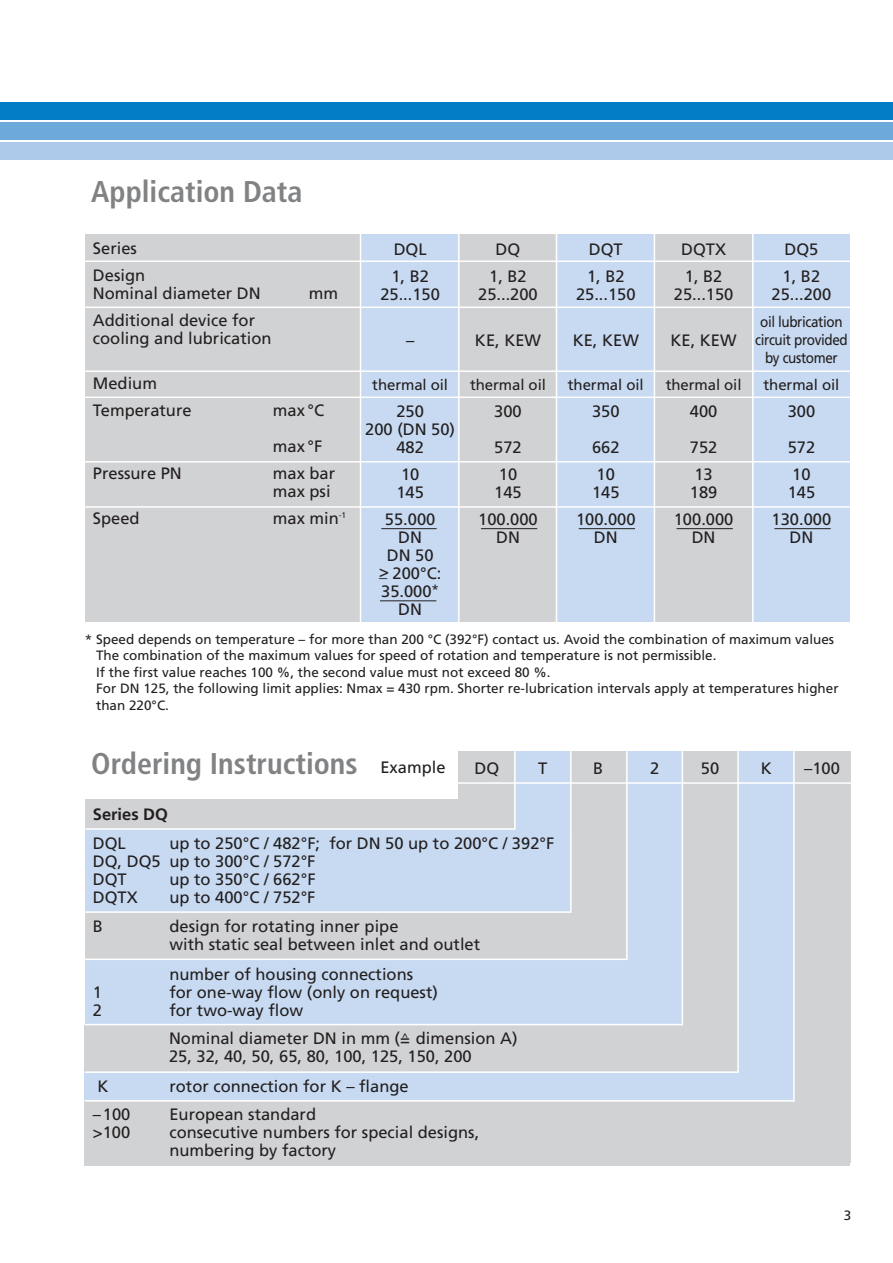
<style>
.page{position:relative;width:893px;height:1263px;background:#fff}
.page>*{position:absolute;margin:0;border:0;box-sizing:border-box;transform-origin:0 0}
.t1{font:700 condensed 30px "Frutiger";color:#808284}
.t2{font:16.5px/18px "Frutiger";color:#231f20}
.t3{font:700 16.5px "Frutiger";color:#231f20}
.t4{font:15px "Frutiger";letter-spacing:-.005em;color:#231f20}
.t5{font:15px/18px "Frutiger";letter-spacing:-.03em;color:#231f20;text-align:center;scale:.9 1}
.t6{font:13.5px/16.5px "Frutiger";color:#231f20}
</style>
<div class="page">
<div style="left:0;top:102px;width:892px;height:18px;background:#007dc5"></div>
<div style="left:0;top:122px;width:892px;height:18px;background:#6ea9db"></div>
<div style="left:0;top:142px;width:892px;height:18px;background:#adcaea"></div>
<div style="left:361px;top:234px;width:98px;height:388px;background:#c7daf1"></div>
<div style="left:459px;top:234px;width:105px;height:388px;background:#d1d2d4"></div>
<div style="left:557px;top:234px;width:98px;height:388px;background:#c7daf1"></div>
<div style="left:655px;top:234px;width:97px;height:388px;background:#d1d2d4"></div>
<div style="left:752px;top:234px;width:98px;height:388px;background:#c7daf1"></div>
<div style="left:85px;top:234px;width:276px;height:388px;background:#d1d2d4"></div>
<hr style="left:82px;top:261px;width:775px;height:1px;background:#fff">
<hr style="left:82px;top:307px;width:775px;height:1px;background:#fff">
<hr style="left:82px;top:370px;width:775px;height:2px;background:#fff">
<hr style="left:82px;top:397px;width:775px;height:1px;background:#fff">
<hr style="left:82px;top:461px;width:775px;height:2px;background:#fff">
<hr style="left:82px;top:506px;width:775px;height:2px;background:#fff">
<hr style="left:360px;top:229px;width:1px;height:405px;background:#fff">
<div style="left:459px;top:751px;width:56px;height:134px;background:#d1d2d4"></div>
<div style="left:515px;top:751px;width:56px;height:164px;background:#c7daf1"></div>
<div style="left:570px;top:751px;width:56px;height:216px;background:#d1d2d4"></div>
<div style="left:626px;top:751px;width:56px;height:276px;background:#c7daf1"></div>
<div style="left:682px;top:751px;width:56px;height:327px;background:#d1d2d4"></div>
<div style="left:738px;top:751px;width:56px;height:403px;background:#c7daf1"></div>
<div style="left:794px;top:751px;width:56px;height:411px;background:#d1d2d4"></div>
<div style="left:85px;top:800px;width:430px;height:29px;background:#d1d2d4"></div>
<div style="left:85px;top:829px;width:486px;height:101px;background:#c7daf1"></div>
<div style="left:85px;top:912px;width:542px;height:47px;background:#d1d2d4"></div>
<div style="left:85px;top:959px;width:597px;height:66px;background:#c7daf1"></div>
<div style="left:85px;top:1025px;width:653px;height:48px;background:#d1d2d4"></div>
<div style="left:85px;top:1101px;width:765px;height:65px;background:#d1d2d4"></div>
<div style="left:85px;top:1072px;width:709px;height:29px;background:#c7daf1"></div>
<hr style="left:514px;top:751px;width:1px;height:79px;background:#fff">
<hr style="left:570px;top:751px;width:1px;height:162px;background:#fff">
<hr style="left:626px;top:751px;width:1px;height:209px;background:#fff">
<hr style="left:682px;top:751px;width:1px;height:274px;background:#fff">
<hr style="left:737px;top:751px;width:2px;height:322px;background:#fff">
<hr style="left:793px;top:751px;width:2px;height:351px;background:#fff">
<hr style="left:81px;top:828px;width:434px;height:2px;background:#fff">
<hr style="left:84px;top:911px;width:487px;height:2px;background:#fff">
<hr style="left:84px;top:959px;width:542px;height:1px;background:#fff">
<hr style="left:84px;top:1024px;width:598px;height:1px;background:#fff">
<hr style="left:85px;top:1071px;width:653px;height:2px;background:#fff">
<hr style="left:85px;top:1100px;width:709px;height:2px;background:#fff">
<hr style="left:449px;top:782px;width:422px;height:2px;background:#fff">
<hr style="left:458px;top:228px;width:1px;height:415px;background:#fff">
<hr style="left:556px;top:224px;width:1px;height:419px;background:#fff">
<hr style="left:654px;top:223px;width:1px;height:420px;background:#fff">
<hr style="left:752px;top:226px;width:1px;height:417px;background:#fff">
<hr style="left:381px;top:528px;width:56px;height:1px;background:#231f20">
<hr style="left:481px;top:528px;width:56px;height:1px;background:#231f20">
<hr style="left:579px;top:528px;width:56px;height:1px;background:#231f20">
<hr style="left:676px;top:528px;width:57px;height:1px;background:#231f20">
<hr style="left:774px;top:528px;width:57px;height:1px;background:#231f20">
<hr style="left:380px;top:600px;width:56px;height:1px;background:#231f20">
<h1 class="t1" style="left:91px;top:179px;width:213px">Application Data</h1>
<p class="t2" style="left:93px;top:236px;width:54px;line-height:27px">Series<br>Design</p>
<p class="t2" style="left:93px;top:286px;width:169px">Nominal diameter DN</p>
<p class="t2" style="left:309px;top:286px;width:31px">mm</p>
<p class="t2" style="left:93px;top:313px;width:180px">Additional device for cooling and lubrication</p>
<p class="t2" style="left:93px;top:371px;width:100px;line-height:27px">Medium<br>Temperature</p>
<p class="t2" style="left:273px;top:394px;width:53px;line-height:36px">max °C max °F</p>
<p class="t2" style="left:93px;top:466px;width:90px">Pressure PN</p>
<p class="t2" style="left:273px;top:466px;width:64px">max bar max psi</p>
<p class="t2" style="left:93px;top:511px;width:48px">Speed</p>
<p class="t2" style="left:273px;top:511px;width:75px">max min<sup>-1</sup></p>
<p class="t2" style="left:391px;top:237px;width:39px;line-height:27px">DQL<br>1, B2</p>
<p class="t2" style="left:380px;top:287px;width:61px">25...150</p>
<p class="t2" style="left:406px;top:333px;width:10px">–</p>
<p class="t4" style="left:372px;top:379px;width:77px">thermal oil</p>
<p class="t2" style="left:365px;top:404px;width:91px;text-align:center">250<br>200 (DN 50)<br>482</p>
<p class="t2" style="left:396px;top:467px;width:29px">10<br>145</p>
<p class="t2" style="left:379px;top:512px;width:64px;text-align:center">55.000<br>DN<br>DN 50<br>_&gt; 200°C:<br>35.000<sup>*<br></sup>DN</p>
<p class="t2" style="left:489px;top:237px;width:39px;line-height:27px;text-align:center">DQ<br>1, B2</p>
<p class="t2" style="left:478px;top:287px;width:61px">25...200</p>
<p class="t2" style="left:475px;top:333px;width:68px">KE, KEW</p>
<p class="t4" style="left:470px;top:379px;width:77px">thermal oil</p>
<p class="t2" style="left:494px;top:395px;width:29px;line-height:36px">300<br>572</p>
<p class="t2" style="left:494px;top:467px;width:29px">10<br>145</p>
<p class="t2" style="left:478px;top:512px;width:61px;text-align:center">100.000<br>DN</p>
<p class="t2" style="left:587px;top:237px;width:39px;line-height:27px">DQT<br>1, B2</p>
<p class="t2" style="left:576px;top:287px;width:61px">25...150</p>
<p class="t2" style="left:573px;top:333px;width:68px">KE, KEW</p>
<p class="t4" style="left:568px;top:379px;width:77px">thermal oil</p>
<p class="t2" style="left:592px;top:395px;width:29px;line-height:36px">350<br>662</p>
<p class="t2" style="left:592px;top:467px;width:29px">10<br>145</p>
<p class="t2" style="left:576px;top:512px;width:61px;text-align:center">100.000<br>DN</p>
<p class="t2" style="left:681px;top:237px;width:46px;line-height:27px">DQTX<br>1, B2</p>
<p class="t2" style="left:674px;top:287px;width:61px">25...150</p>
<p class="t2" style="left:670px;top:333px;width:68px">KE, KEW</p>
<p class="t4" style="left:666px;top:379px;width:77px">thermal oil</p>
<p class="t2" style="left:690px;top:395px;width:29px;line-height:36px">400<br>752</p>
<p class="t2" style="left:690px;top:467px;width:29px">13<br>189</p>
<p class="t2" style="left:674px;top:512px;width:61px;text-align:center">100.000<br>DN</p>
<p class="t2" style="left:783px;top:237px;width:39px;line-height:27px">DQ5<br>1, B2</p>
<p class="t2" style="left:771px;top:287px;width:61px">25...200</p>
<p class="t5" style="left:755px;top:314px;width:104px">oil lubrication circuit provided by customer</p>
<p class="t4" style="left:763px;top:379px;width:77px">thermal oil</p>
<p class="t2" style="left:788px;top:395px;width:29px;line-height:36px">300<br>572</p>
<p class="t2" style="left:788px;top:467px;width:29px">10<br>145</p>
<p class="t2" style="left:771px;top:512px;width:61px;text-align:center">130.000<br>DN</p>
<p class="t6" style="left:96px;top:632px;width:744px;text-indent:-11px">* Speed depends on temperature – for more than 200 °C (392°F) contact us. Avoid the combination of maximum values The combination of the maximum values for speed of rotation and temperature is not permissible.<br>If the first value reaches 100 %, the second value must not exceed 80 %.<br>For DN 125, the following limit applies: Nmax = 430 rpm. Shorter re-lubrication intervals apply at temperatures higher than 220°C.</p>
<h1 class="t1" style="left:91px;top:751px;width:268px">Ordering Instructions</h1>
<p class="t2" style="left:380px;top:760px;width:67px">Example</p>
<p class="t2" style="left:474px;top:760px;width:26px">DQ</p>
<p class="t2" style="left:538px;top:760px;width:11px">T</p>
<p class="t2" style="left:593px;top:760px;width:12px">B</p>
<p class="t2" style="left:650px;top:760px;width:11px">2</p>
<p class="t2" style="left:701px;top:760px;width:20px">50</p>
<p class="t2" style="left:761px;top:760px;width:13px">K</p>
<p class="t2" style="left:804px;top:760px;width:37px">–100</p>
<p class="t3" style="left:93px;top:808px;width:77px">Series DQ</p>
<p class="t2" style="left:93px;top:836px;width:34px">DQL</p>
<p class="t2" style="left:93px;top:836px;width:463px;text-indent:77px">up to 250°C / 482°F; for DN 50 up to 200°C / 392°F<br>DQ, DQ5 up to 300°C / 572°F<br>DQT</p>
<p class="t2" style="left:169px;top:872px;width:148px">up to 350°C / 662°F</p>
<p class="t2" style="left:93px;top:890px;width:46px">DQTX</p>
<p class="t2" style="left:169px;top:890px;width:148px">up to 400°C / 752°F</p>
<p class="t2" style="left:93px;top:919px;width:12px">B</p>
<p class="t2" style="left:169px;top:919px;width:312px">design for rotating inner pipe<br>with static seal between inlet and outlet</p>
<p class="t2" style="left:169px;top:967px;width:245px">number of housing connections</p>
<p class="t2" style="left:93px;top:985px;width:11px">1</p>
<p class="t2" style="left:169px;top:985px;width:270px">for one-way flow (only on request)</p>
<p class="t2" style="left:93px;top:1003px;width:11px">2</p>
<p class="t2" style="left:169px;top:1003px;width:135px">for two-way flow</p>
<p class="t2" style="left:169px;top:1030px;width:350px">Nominal diameter DN in mm (=<sup>^</sup> dimension A)<br>25, 32, 40, 50, 65, 80, 100, 125, 150, 200</p>
<p class="t2" style="left:97px;top:1078px;width:13px">K</p>
<p class="t2" style="left:169px;top:1078px;width:241px">rotor connection for K – flange</p>
<p class="t2" style="left:93px;top:1107px;width:39px">–100</p>
<p class="t2" style="left:169px;top:1107px;width:148px">European standard</p>
<p class="t2" style="left:93px;top:1125px;width:39px">&gt;100</p>
<p class="t2" style="left:169px;top:1125px;width:311px">consecutive numbers for special designs, numbering by factory</p>
<p class="t6" style="left:844px;top:1208px;width:9px">3</p>
</div>
